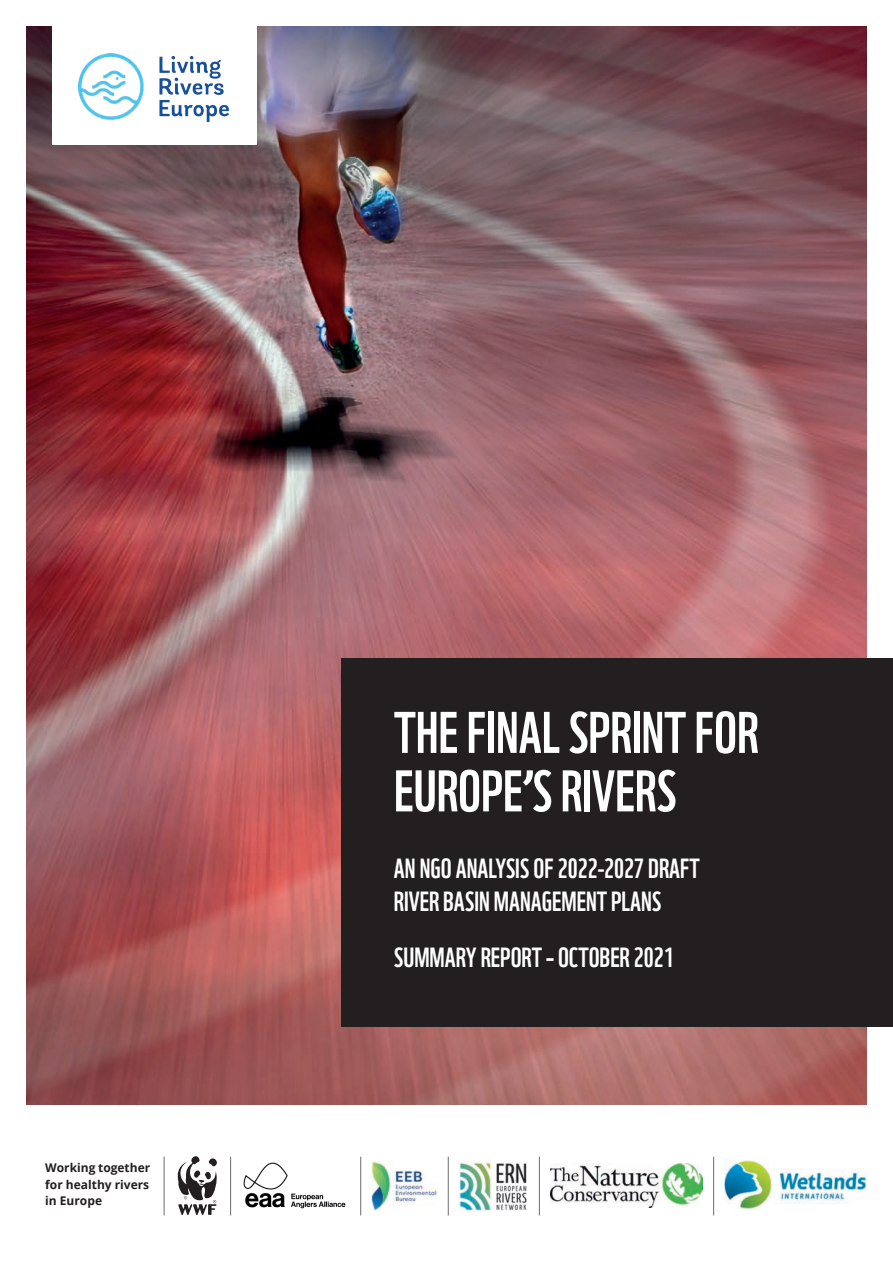
<style>
.page{position:relative;width:893px;height:1263px;background:#fff}
.page>*{position:absolute;margin:0;border:0;box-sizing:border-box;transform-origin:0 0}
.t1{font:57px/58.5px "WWF";color:#fff}
.t2{font:27px/33px "WWF";color:#fff}
.t3{font:700 12px/16.5px "Open Sans";color:#231f20;text-align:justify}
</style>
<div class="page">
<img style="left:26px;top:26px;width:841px;height:1079px">
<div style="left:53px;top:0;width:204px;height:144px;background:#fff"></div>
<img style="left:78px;top:54px;width:150px;height:67px">
<svg style="left:177px;top:1156px;width:40px;height:59px"></svg>
<img style="left:371px;top:1160px;width:67px;height:51px">
<img style="left:459px;top:1161px;width:68px;height:50px">
<img style="left:724px;top:1159px;width:143px;height:50px">
<img style="left:243px;top:1162px;width:103px;height:47px">
<img style="left:550px;top:1163px;width:153px;height:45px">
<hr style="left:164px;top:1157px;width:1px;height:58px;background:#6c6d70">
<hr style="left:230px;top:1157px;width:1px;height:58px;background:#6c6d70">
<hr style="left:360px;top:1157px;width:1px;height:58px;background:#6c6d70">
<hr style="left:448px;top:1157px;width:1px;height:58px;background:#6c6d70">
<hr style="left:539px;top:1157px;width:1px;height:58px;background:#6c6d70">
<hr style="left:713px;top:1157px;width:1px;height:58px;background:#6c6d70">
<div style="left:341px;top:658px;width:552px;height:368px;background:#231f20"></div>
<p class="t3" style="left:45px;top:1159px;width:107px">Working together for healthy rivers in Europe</p>
<h1 class="t1" style="left:394px;top:698px;width:366px">THE FINAL SPRINT FOR<br>EUROPE’S RIVERS</h1>
<p class="t2" style="left:394px;top:850px;width:307px">AN NGO ANALYSIS OF 2022-2027 DRAFT<br>RIVER BASIN MANAGEMENT PLANS</p>
<p class="t2" style="left:394px;top:938px;width:281px">SUMMARY REPORT – OCTOBER 2021</p>
</div>
